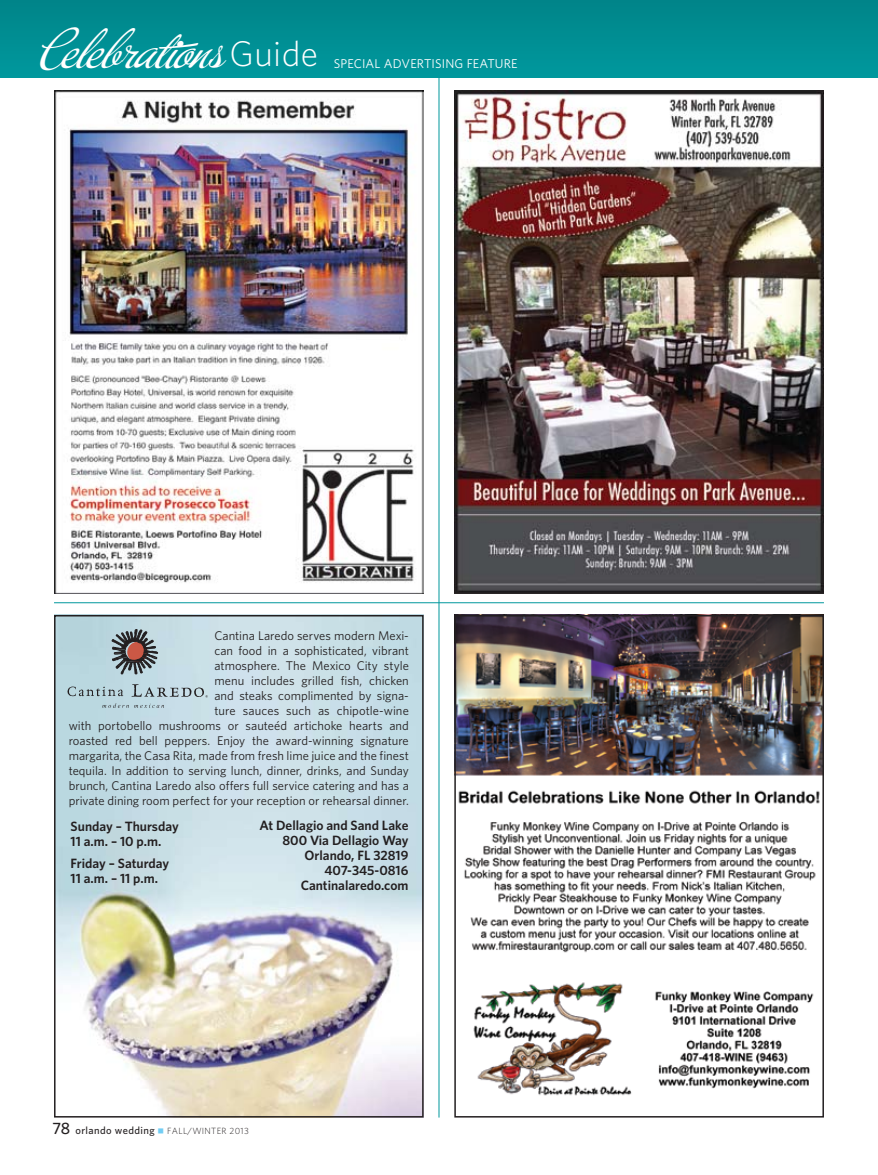
<style>
.page{position:relative;width:878px;height:1175px;background:#fff}
.page>*{position:absolute;margin:0;border:0;box-sizing:border-box;transform-origin:0 0}
.t1{font:42.9px "Buffet Script";letter-spacing:.01em;color:#fff}
.t2{font:600 13.5px/15px "Whitney";color:#231f20}
.t3{font:12.75px "Whitney";letter-spacing:.01em;color:#fff}
.t4{font:12.6px/15px "Whitney";color:#231f20;text-align:right}
.t5{font:300 9px "Whitney";letter-spacing:.035em;color:#231f20}
.s1{font-family:"Whitney";font-weight:300;font-size:35.55px}
.s2{font-weight:500;font-size:16.5px}
.s3{font-weight:500;font-size:10.5px}
</style>
<div class="page">
<hr style="left:438px;top:0;width:1px;height:1117px;background:#00989d">
<hr style="left:54px;top:602px;width:770px;height:1px;background:#00989d">
<div style="left:0;top:0;width:878px;height:78px;background:#008e93"></div>
<img style="left:54px;top:91px;width:369px;height:502px">
<img style="left:454px;top:91px;width:370px;height:502px">
<img style="left:57px;top:618px;width:363px;height:496px">
<div style="left:54px;top:615px;width:369px;height:502px;border:2px solid #231f20"></div>
<img style="left:457px;top:618px;width:364px;height:478px">
<div style="left:454px;top:615px;width:370px;height:502px;border:2px solid #231f20"></div>
<svg style="left:111px;top:629px;width:47px;height:46px;background:#818082"></svg>
<svg style="left:68px;top:686px;width:55px;height:10px"></svg>
<svg style="left:131px;top:684px;width:77px;height:13px"></svg>
<svg style="left:102px;top:703px;width:62px;height:5px"></svg>
<h1 class="t1" style="left:40px;top:26px;width:279px">Celebrations <span class="s1">Guide</span></h1>
<p class="t3" style="left:334px;top:55px;width:185px">SPECIAL ADVERTISING FEATURE</p>
<p class="t4" style="left:69px;top:627px;width:342px">Cantina Laredo serves modern Mexi-<br>can food in a sophisticated, vibrant<br>atmosphere. The Mexico City style<br>menu includes grilled fish, chicken<br>and steaks complimented by signa-<br>ture sauces such as chipotle-wine<br>with portobello mushrooms or sauteéd artichoke hearts and roasted red bell peppers. Enjoy the award-winning signature margarita, the Casa Rita, made from fresh lime juice and the finest tequila. In addition to serving lunch, dinner, drinks, and Sunday brunch, Cantina Laredo also offers full service catering and has a private dining room perfect for your reception or rehearsal dinner.</p>
<p class="t2" style="left:259px;top:818px;width:151px;text-align:right">At Dellagio and Sand Lake<br>800 Via Dellagio Way<br>Orlando, FL 32819<br>407-345-0816<br>Cantinalaredo.com</p>
<p class="t2" style="left:71px;top:818px;width:110px">Sunday – Thursday<br>11 a.m. – 10 p.m.</p>
<p class="t2" style="left:71px;top:855px;width:100px">Friday – Saturday<br>11 a.m. – 11 p.m.</p>
<p class="t5" style="left:52px;top:1125px;width:198px"><span class="s2">78</span> <span class="s3">orlando wedding</span> FALL/WINTER 2013</p>
</div>
